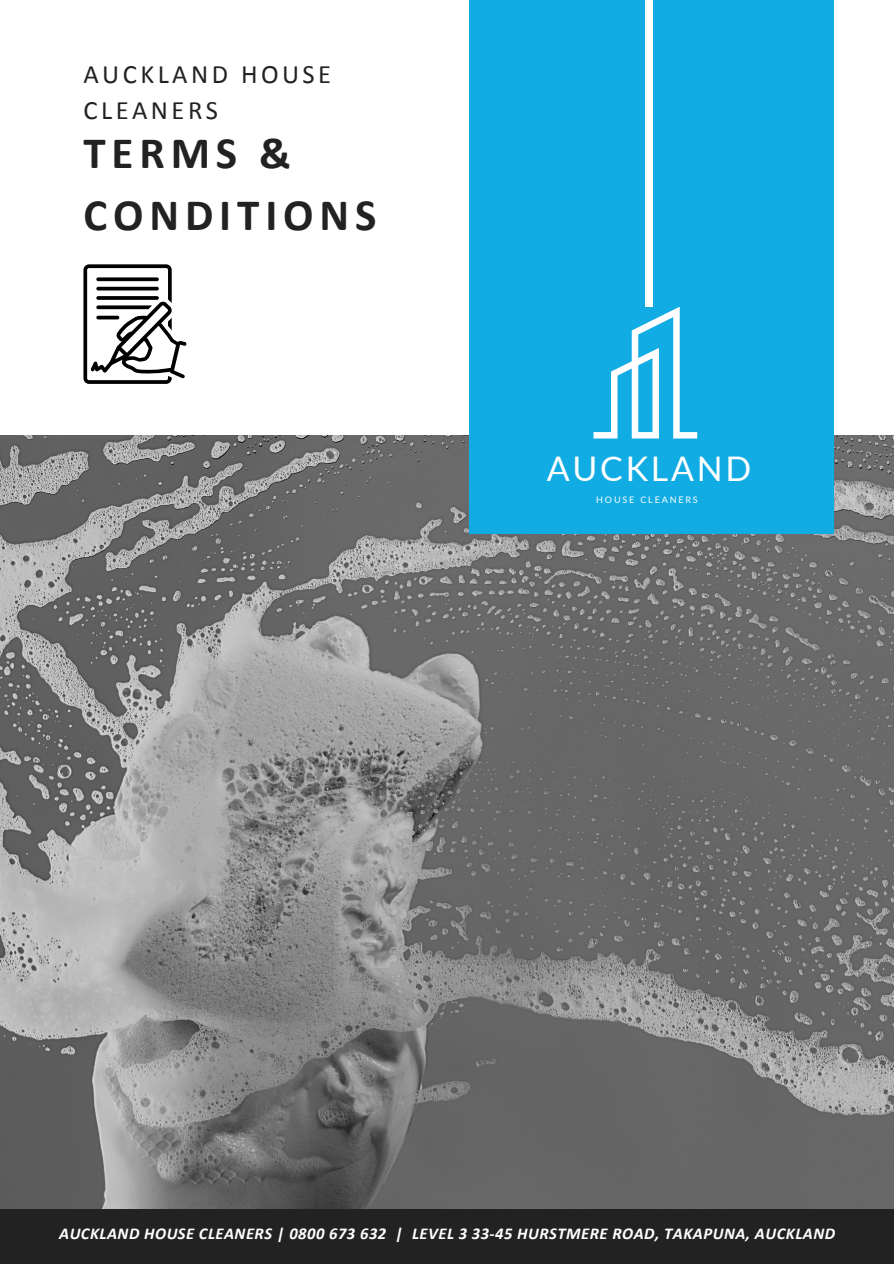
<style>
.page{position:relative;width:894px;height:1264px;background:#fff}
.page>*{position:absolute;margin:0;border:0;box-sizing:border-box;transform-origin:0 0}
.t1{font:700 45px/62.7px "Calibri";letter-spacing:.13em;color:#222}
.t2{font:33.9px "Lato";letter-spacing:.08em;color:#fff}
.t3{font:26.55px/36.2px "Calibri";letter-spacing:.13em;color:#222}
.t4{font:italic 700 16.5px "Calibri";letter-spacing:.03em;color:#fff}
.t5{font:9px "Lato";letter-spacing:.2em;color:#fff}
</style>
<div class="page">
<img style="left:0;top:435px;width:893px;height:774px">
<div style="left:469px;top:0;width:364px;height:534px;background:#11ace4"></div>
<div style="left:645px;top:0;width:7px;height:306px;background:#fff"></div>
<div style="left:0;top:1209px;width:893px;height:54px;background:#222"></div>
<svg style="left:83px;top:264px;width:103px;height:119px"></svg>
<svg style="left:593px;top:307px;width:104px;height:131px"></svg>
<h3 class="t3" style="left:83px;top:58px;width:249px">AUCKLAND HOUSE<br>CLEANERS</h3>
<h1 class="t1" style="left:83px;top:125px;width:294px">TERMS &amp;<br>CONDITIONS</h1>
<h2 class="t2" style="left:546px;top:447px;width:206px">AUCKLAND</h2>
<p class="t5" style="left:596px;top:494px;width:103px">HOUSE CLEANERS</p>
<p class="t4" style="left:59px;top:1226px;width:777px">AUCKLAND HOUSE CLEANERS | 0800 673 632 | LEVEL 3 33-45 HURSTMERE ROAD, TAKAPUNA, AUCKLAND</p>
</div>
